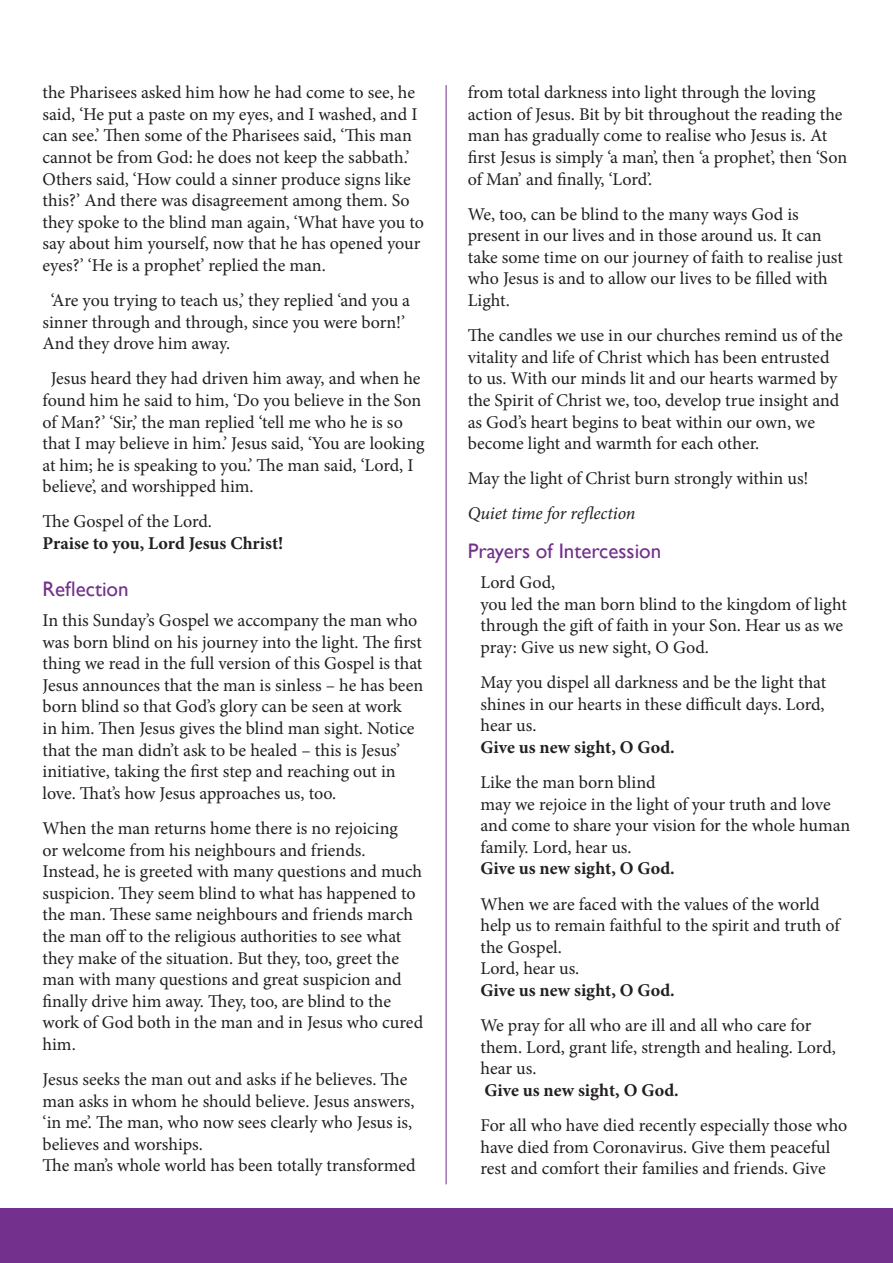
<style>
.page{position:relative;width:893px;height:1263px;background:#fff}
.page>*{position:absolute;margin:0;border:0;box-sizing:border-box;transform-origin:0 0}
.t1{font:21px "Gill Sans";color:#73308c}
.t2{font:18px/21.6px "Minion Pro";letter-spacing:-.005em;color:#231f20}
.t3{font:700 18px "Minion Pro";color:#231f20}
.t4{font:italic 18px "Minion Pro";letter-spacing:-.01em;color:#231f20}
</style>
<div class="page">
<hr style="left:446px;top:85px;width:1px;height:1099px;background:#73308c">
<div style="left:0;top:1209px;width:893px;height:54px;background:#73308c"></div>
<p class="t2" style="left:43px;top:82px;width:383px">the Pharisees asked him how he had come to see, he said, ‘He put a paste on my eyes, and I washed, and I can see.’ Then some of the Pharisees said, ‘This man cannot be from God: he does not keep the sabbath.’ Others said, ‘How could a sinner produce signs like this?’ And there was disagreement among them. So they spoke to the blind man again, ‘What have you to say about him yourself, now that he has opened your eyes?’ ‘He is a prophet’ replied the man.</p>
<p class="t2" style="left:43px;top:290px;width:369px;text-indent:8px">‘Are you trying to teach us,’ they replied ‘and you a sinner through and through, since you were born!’<br>And they drove him away.</p>
<p class="t2" style="left:43px;top:368px;width:384px;text-indent:8px">Jesus heard they had driven him away, and when he found him he said to him, ‘Do you believe in the Son of Man?’ ‘Sir,’ the man replied ‘tell me who he is so that I may believe in him.’ Jesus said, ‘You are looking at him; he is speaking to you.’ The man said, ‘Lord, I believe’, and worshipped him.</p>
<p class="t2" style="left:43px;top:511px;width:171px">The Gospel of the Lord.</p>
<p class="t3" style="left:43px;top:531px;width:242px">Praise to you, Lord Jesus Christ!</p>
<p class="t1" style="left:43px;top:577px;width:88px">Reflection</p>
<p class="t2" style="left:43px;top:609px;width:382px">In this Sunday’s Gospel we accompany the man who was born blind on his journey into the light. The first thing we read in the full version of this Gospel is that Jesus announces that the man is sinless – he has been born blind so that God’s glory can be seen at work<br>in him. Then Jesus gives the blind man sight. Notice that the man didn’t ask to be healed – this is Jesus’ initiative, taking the first step and reaching out in love. That’s how Jesus approaches us, too.</p>
<p class="t2" style="left:43px;top:817px;width:382px">When the man returns home there is no rejoicing<br>or welcome from his neighbours and friends.<br>Instead, he is greeted with many questions and much suspicion. They seem blind to what has happened to the man. These same neighbours and friends march the man off to the religious authorities to see what they make of the situation. But they, too, greet the man with many questions and great suspicion and finally drive him away. They, too, are blind to the work of God both in the man and in Jesus who cured him.</p>
<p class="t2" style="left:43px;top:1068px;width:375px">Jesus seeks the man out and asks if he believes. The man asks in whom he should believe. Jesus answers, ‘in me’. The man, who now sees clearly who Jesus is, believes and worships.<br>The man’s whole world has been totally transformed</p>
<p class="t2" style="left:468px;top:82px;width:381px">from total darkness into light through the loving action of Jesus. Bit by bit throughout the reading the man has gradually come to realise who Jesus is. At first Jesus is simply ‘a man’, then ‘a prophet’, then ‘Son of Man’ and finally, ‘Lord’.</p>
<p class="t2" style="left:468px;top:203px;width:377px">We, too, can be blind to the many ways God is present in our lives and in those around us. It can take some time on our journey of faith to realise just who Jesus is and to allow our lives to be filled with Light.</p>
<p class="t2" style="left:468px;top:325px;width:377px">The candles we use in our churches remind us of the vitality and life of Christ which has been entrusted to us. With our minds lit and our hearts warmed by the Spirit of Christ we, too, develop true insight and as God’s heart begins to beat within our own, we become light and warmth for each other.</p>
<p class="t2" style="left:468px;top:468px;width:342px">May the light of Christ burn strongly within us!</p>
<p class="t4" style="left:468px;top:501px;width:169px">Quiet time for reflection</p>
<p class="t1" style="left:468px;top:539px;width:195px">Prayers of Intercession</p>
<p class="t2" style="left:480px;top:572px;width:368px">Lord God,<br>you led the man born blind to the kingdom of light through the gift of faith in your Son. Hear us as we pray: Give us new sight, O God.</p>
<p class="t2" style="left:480px;top:672px;width:347px;text-align:justify">May you dispel all darkness and be the light that shines in our hearts in these difficult days. Lord, hear us.</p>
<p class="t3" style="left:480px;top:734px;width:196px">Give us new sight, O God.</p>
<p class="t2" style="left:480px;top:771px;width:371px">Like the man born blind<br>may we rejoice in the light of your truth and love and come to share your vision for the whole human family. Lord, hear us.</p>
<p class="t3" style="left:480px;top:856px;width:196px">Give us new sight, O God.</p>
<p class="t2" style="left:480px;top:893px;width:361px">When we are faced with the values of the world help us to remain faithful to the spirit and truth of the Gospel.<br>Lord, hear us.</p>
<p class="t3" style="left:480px;top:977px;width:196px">Give us new sight, O God.</p>
<p class="t2" style="left:480px;top:1014px;width:357px">We pray for all who are ill and all who care for them. Lord, grant life, strength and healing. Lord, hear us.</p>
<p class="t3" style="left:484px;top:1077px;width:196px">Give us new sight, O God.</p>
<p class="t2" style="left:480px;top:1114px;width:368px">For all who have died recently especially those who have died from Coronavirus. Give them peaceful rest and comfort their families and friends. Give</p>
</div>
